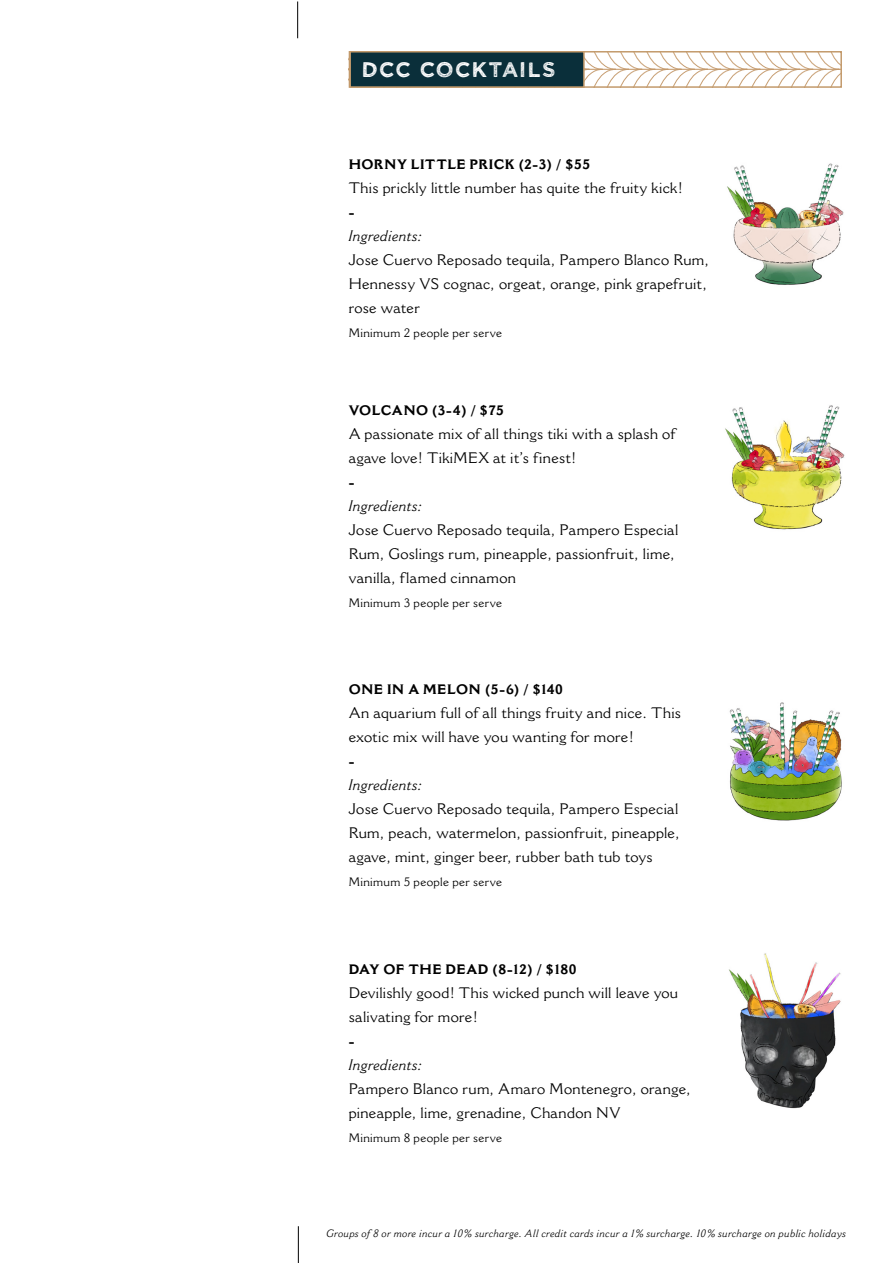
<style>
.page{position:relative;width:893px;height:1263px;background:#fff}
.page>*{position:absolute;margin:0;border:0;box-sizing:border-box;transform-origin:0 0}
.t1{font:21px "Wicked Grit";letter-spacing:.055em;color:#fff}
.t2{font:15px/24px "Cantoria";letter-spacing:.02em;color:#000}
.t3{font:italic 15px "Cantoria";letter-spacing:.015em;color:#000}
.t4{font:700 13.5px "Cantoria";letter-spacing:.03em;color:#000}
.t5{font:12px "Cantoria";letter-spacing:.03em;color:#000}
.t6{font:italic 10.5px "Cantoria";letter-spacing:.03em;color:#000}
</style>
<div class="page">
<hr style="left:297px;top:2px;width:1px;height:36px;background:#000">
<hr style="left:298px;top:1226px;width:1px;height:37px;background:#000">
<svg style="left:585px;top:54px;width:254px;height:31px"></svg>
<div style="left:349px;top:51px;width:493px;height:37px;border:2px solid #c39a6b"></div>
<div style="left:349px;top:51px;width:236px;height:37px;background:#0a2f3a;border:2px solid #c39a6b"></div>
<img style="left:727px;top:163px;width:117px;height:122px">
<img style="left:725px;top:405px;width:120px;height:125px">
<img style="left:729px;top:953px;width:112px;height:156px">
<img style="left:729px;top:702px;width:113px;height:119px">
<p class="t1" style="left:361px;top:56px;width:196px">DCC COCKTAILS</p>
<p class="t4" style="left:349px;top:156px;width:243px">HORNY LITTLE PRICK (2-3) / $55</p>
<p class="t2" style="left:349px;top:176px;width:335px">This prickly little number has quite the fruity kick!</p>
<p class="t4" style="left:349px;top:204px;width:7px">-</p>
<p class="t3" style="left:349px;top:227px;width:75px">Ingredients:</p>
<p class="t2" style="left:349px;top:248px;width:362px">Jose Cuervo Reposado tequila, Pampero Blanco Rum,<br>Hennessy VS cognac, orgeat, orange, pink grapefruit, rose water</p>
<p class="t5" style="left:349px;top:326px;width:155px">Minimum 2 people per serve</p>
<p class="t4" style="left:349px;top:402px;width:157px">VOLCANO (3-4) / $75</p>
<p class="t2" style="left:349px;top:421px;width:328px">A passionate mix of all things tiki with a splash of agave love! TikiMEX at it’s finest!</p>
<p class="t4" style="left:349px;top:474px;width:7px">-</p>
<p class="t3" style="left:349px;top:496px;width:75px">Ingredients:</p>
<p class="t2" style="left:349px;top:517px;width:331px">Jose Cuervo Reposado tequila, Pampero Especial<br>Rum, Goslings rum, pineapple, passionfruit, lime, vanilla, flamed cinnamon</p>
<p class="t5" style="left:349px;top:595px;width:155px">Minimum 3 people per serve</p>
<p class="t4" style="left:349px;top:681px;width:216px">ONE IN A MELON (5-6) / $140</p>
<p class="t2" style="left:349px;top:701px;width:334px">An aquarium full of all things fruity and nice. This exotic mix will have you wanting for more!</p>
<p class="t4" style="left:349px;top:753px;width:7px">-</p>
<p class="t3" style="left:349px;top:776px;width:75px">Ingredients:</p>
<p class="t2" style="left:349px;top:797px;width:332px;text-align:justify">Jose Cuervo Reposado tequila, Pampero Especial Rum, peach, watermelon, passionfruit, pineapple, agave, mint, ginger beer, rubber bath tub toys</p>
<p class="t5" style="left:349px;top:875px;width:155px">Minimum 5 people per serve</p>
<p class="t4" style="left:349px;top:961px;width:229px">DAY OF THE DEAD (8-12) / $180</p>
<p class="t2" style="left:349px;top:980px;width:331px">Devilishly good! This wicked punch will leave you salivating for more!</p>
<p class="t4" style="left:349px;top:1033px;width:7px">-</p>
<p class="t3" style="left:349px;top:1056px;width:75px">Ingredients:</p>
<p class="t2" style="left:349px;top:1076px;width:343px">Pampero Blanco rum, Amaro Montenegro, orange, pineapple, lime, grenadine, Chandon NV</p>
<p class="t5" style="left:349px;top:1130px;width:155px">Minimum 8 people per serve</p>
<p class="t6" style="left:326px;top:1227px;width:521px">Groups of 8 or more incur a 10% surcharge. All credit cards incur a 1% surcharge. 10% surcharge on public holidays</p>
</div>
